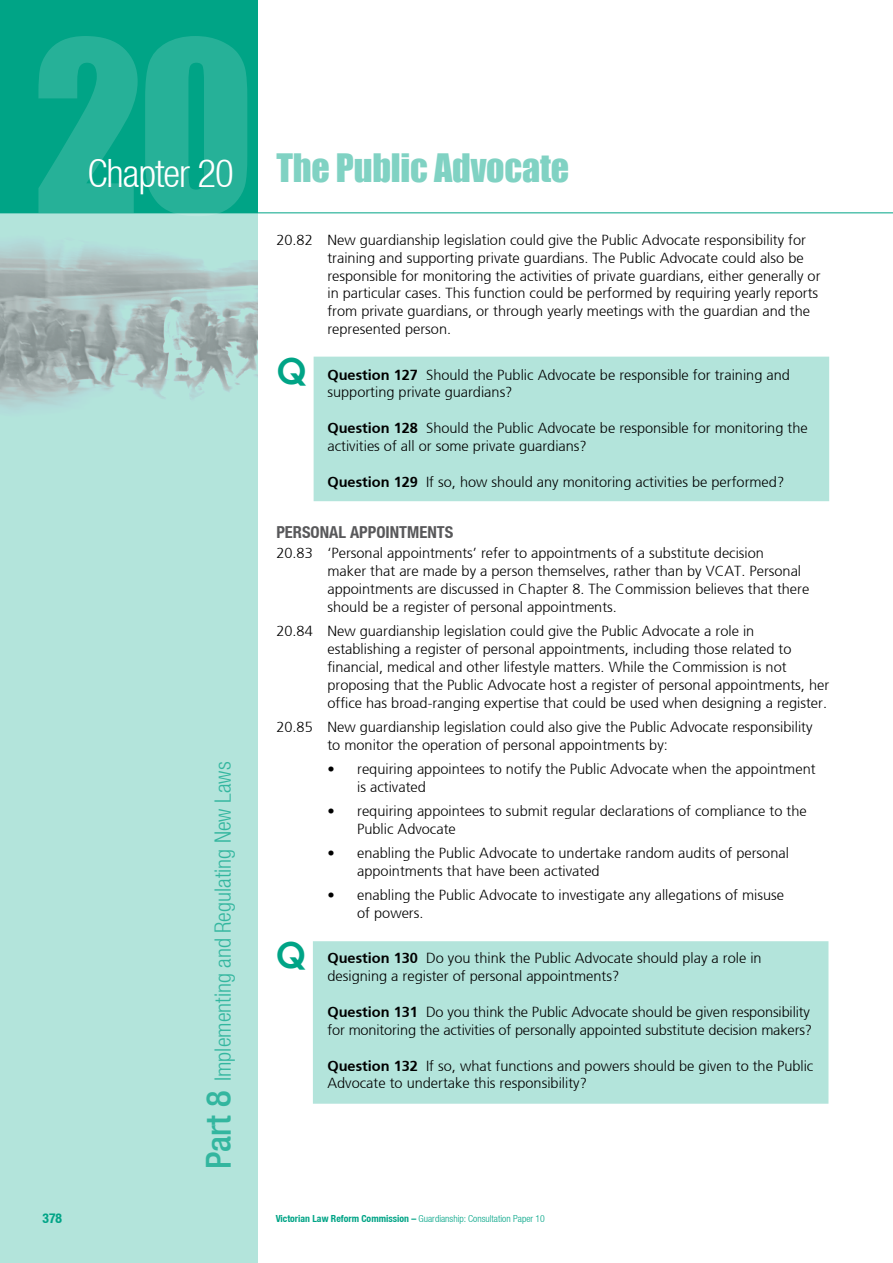
<style>
.page{position:relative;width:893px;height:1263px;background:#fff}
.page>*{position:absolute;margin:0;border:0;box-sizing:border-box;transform-origin:0 0}
.t1{font:219.6px "Impact";color:#fff}
.t2{font:36px "Impact";letter-spacing:-.005em;color:#80d2c3}
.t3{font:700 36px "Century Gothic";color:#00a486}
.t4{font:300 condensed 22.5px "Helvetica Neue LT";color:#33b69f}
.t5{font:700 condensed 16.5px "Helvetica Neue LT";color:#58585a}
.t6{font:300 14.55px/17.9px "Frutiger";color:#000}
.t7{font:700 condensed 13.5px "Helvetica Neue LT";color:#00a486}
.t8{font:300 condensed 9.75px "Helvetica Neue LT";color:#00a486}
.s1{font-family:"Helvetica Neue LT";font-weight:300;font-stretch:condensed;font-size:39px;color:#fff}
.s2{font-weight:500;font-size:34.5px}
.s3{font-weight:700}
</style>
<div class="page">
<div style="left:0;top:191px;width:257px;height:1072px;background:#b3e4db"></div>
<div style="left:0;top:0;width:257px;height:213px;background:#00a486"></div>
<hr style="left:0;top:213px;width:893px;height:1px;background:#00a486">
<img style="left:0;top:213px;width:257px;height:197px">
<div style="left:313px;top:941px;width:515px;height:163px;background:#b3e4db;border:2px solid #b3e4db"></div>
<div style="left:314px;top:357px;width:515px;height:144px;background:#b3e4db"></div>
<h1 class="t1" style="left:33px;top:-44px;width:224px">20</h1>
<h2 class="t2" style="left:87px;top:139px;width:483px"><span class="s1">Chapter 20</span> The Public Advocate</h2>
<h3 class="t4" style="left:210px;top:1169px;width:409px;rotate:-90deg"><span class="s2">Part 8</span> Implementing and Regulating New Laws</h3>
<p class="t6" style="left:327px;top:231px;width:495px;text-indent:-51px">20.82 New guardianship legislation could give the Public Advocate responsibility for training and supporting private guardians. The Public Advocate could also be responsible for monitoring the activities of private guardians, either generally or in particular cases. This function could be performed by requiring yearly reports from private guardians, or through yearly meetings with the guardian and the represented person.</p>
<p class="t6" style="left:327px;top:366px;width:464px"><span class="s3">Question 127</span> Should the Public Advocate be responsible for training and supporting private guardians?</p>
<p class="t6" style="left:327px;top:419px;width:482px"><span class="s3">Question 128</span> Should the Public Advocate be responsible for monitoring the activities of all or some private guardians?</p>
<p class="t6" style="left:327px;top:473px;width:458px"><span class="s3">Question 129</span> If so, how should any monitoring activities be performed?</p>
<p class="t5" style="left:276px;top:522px;width:19px">Personal</p>
<p class="t5" style="left:350px;top:522px;width:10px">appointments</p>
<p class="t6" style="left:327px;top:545px;width:483px;text-indent:-51px">20.83 ‘Personal appointments’ refer to appointments of a substitute decision<br>maker that are made by a person themselves, rather than by VCAT. Personal appointments are discussed in Chapter 8. The Commission believes that there should be a register of personal appointments.</p>
<p class="t6" style="left:327px;top:622px;width:503px;text-indent:-51px">20.84 New guardianship legislation could give the Public Advocate a role in establishing a register of personal appointments, including those related to financial, medical and other lifestyle matters. While the Commission is not proposing that the Public Advocate host a register of personal appointments, her office has broad-ranging expertise that could be used when designing a register.</p>
<p class="t6" style="left:327px;top:718px;width:487px;text-indent:-51px">20.85 New guardianship legislation could also give the Public Advocate responsibility to monitor the operation of personal appointments by:</p>
<p class="t6" style="left:357px;top:760px;width:460px;text-indent:-30px">• requiring appointees to notify the Public Advocate when the appointment is activated</p>
<p class="t6" style="left:357px;top:802px;width:451px;text-indent:-30px">• requiring appointees to submit regular declarations of compliance to the<br>Public Advocate</p>
<p class="t6" style="left:357px;top:844px;width:433px;text-indent:-30px">• enabling the Public Advocate to undertake random audits of personal appointments that have been activated</p>
<p class="t6" style="left:357px;top:886px;width:428px;text-indent:-30px">• enabling the Public Advocate to investigate any allegations of misuse of powers.</p>
<p class="t6" style="left:327px;top:950px;width:436px"><span class="s3">Question 130</span> Do you think the Public Advocate should play a role in designing a register of personal appointments?</p>
<p class="t6" style="left:327px;top:1003px;width:486px"><span class="s3">Question 131</span> Do you think the Public Advocate should be given responsibility for monitoring the activities of personally appointed substitute decision makers?</p>
<p class="t6" style="left:327px;top:1057px;width:487px"><span class="s3">Question 132</span> If so, what functions and powers should be given to the Public<br>Advocate to undertake this responsibility?</p>
<h2 class="t3" style="left:276px;top:343px;width:32px">Q</h2>
<h2 class="t3" style="left:276px;top:928px;width:32px">Q</h2>
<p class="t7" style="left:43px;top:1209px;width:21px">378</p>
<p class="t8" style="left:276px;top:1213px;width:271px"><span class="s3">Victorian Law Reform Commission –</span> Guardianship: Consultation Paper 10</p>
</div>
